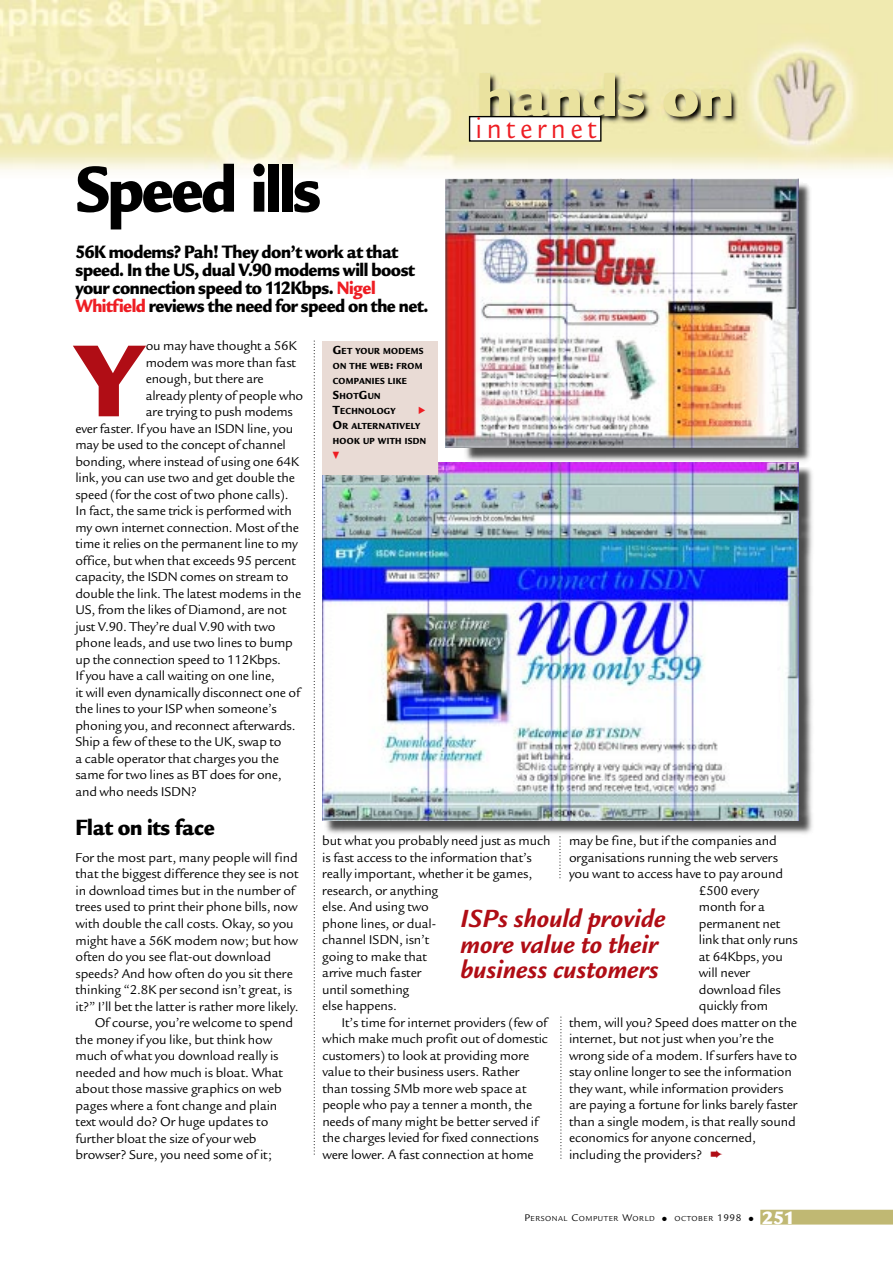
<style>
.page{position:relative;width:893px;height:1262px;background:#fff}
.page>*{position:absolute;margin:0;border:0;box-sizing:border-box;transform-origin:0 0}
.t1{font:900 111.3px "Legacy Sans";color:#b00d15}
.t2{font:900 70.5px "Legacy Sans";letter-spacing:-.045em;color:#000;scale:.88 1}
.t3{font:900 63px "Legacy Sans";letter-spacing:-.03em;color:#eae29f}
.t4{font:31.05px "Legacy Sans";letter-spacing:.16em;color:#ee1d23;scale:.9 1}
.t5{font:italic 700 27px/25.5px "Legacy Sans";color:#b00d15}
.t6{font:900 24px "Legacy Sans";letter-spacing:-.01em;color:#000;scale:.88 1}
.t7{font:900 19.5px/18px "Legacy Sans";letter-spacing:-.03em;color:#000;scale:.88 1}
.t8{font:900 19.5px "Legacy Sans";color:#fff}
.t9{font:14.25px "Faribole Fleches Br";color:#ee1d23;scale:.88 1}
.t10{font:13.8px/16.5px "Legacy Sans";letter-spacing:-.01em;color:#000}
.t11{font:900 9.6px/15px "Legacy Sans";letter-spacing:.035em;color:#000;scale:.88 1}
.t12{font:7.8px "Legacy Sans";letter-spacing:.07em;color:#000}
.s1{color:#ee1d23}
.s2{font-size:12.75px}
.s3{color:#b00d15}
.s4{font-size:10.5px}
</style>
<div class="page">
<img style="left:324px;top:467px;width:489px;height:370px">
<img style="left:464px;top:182px;width:346px;height:283px">
<div style="left:760px;top:1209px;width:132px;height:15px;background:#c0b873"></div>
<img style="left:322px;top:463px;width:476px;height:357px">
<div style="left:322px;top:341px;width:116px;height:133px;background:#e9dbd5"></div>
<img style="left:445px;top:178px;width:353px;height:269px">
<svg style="left:314px;top:341px;width:1px;height:814px"></svg>
<svg style="left:560px;top:1017px;width:1px;height:142px"></svg>
<svg style="left:559px;top:836px;width:1px;height:43px"></svg>
<img style="left:0;top:1px;width:892px;height:170px">
<div style="left:470px;top:117px;width:130px;height:23px;background:#fff"></div>
<div style="left:469px;top:116px;width:132px;height:26px;border:1px solid #000"></div>
<h2 class="t2" style="left:75px;top:164px;width:281px">Speed ills</h2>
<h3 class="t3" style="left:476px;top:73px;width:260px">hands on</h3>
<h3 class="t4" style="left:475px;top:117px;width:136px">internet</h3>
<h3 class="t7" style="left:75px;top:245px;width:402px">56K modems? Pah! They don’t work at that speed. In the US, dual V.90 modems will boost your connection speed to 112Kbps. <span class="s1">Nigel Whitfield</span> reviews the need for speed on the net.</h3>
<p class="t11" style="left:333px;top:344px;width:105px"><span class="s2">G</span>ET YOUR MODEMS<br>ON THE WEB<span class="s2">:</span> FROM<br>COMPANIES LIKE<br><span class="s2">S</span>HOT<span class="s2">G</span>UN<br><span class="s2">T</span>ECHNOLOGY</p>
<h1 class="t1" style="left:75px;top:341px;width:69px">Y</h1>
<p class="t10" style="left:146px;top:339px;width:152px">ou may have thought a 56K</p>
<p class="t10" style="left:146px;top:355px;width:152px">modem was more than fast</p>
<p class="t10" style="left:146px;top:372px;width:119px">enough, but there are</p>
<p class="t10" style="left:146px;top:388px;width:159px">already plenty of people who</p>
<p class="t10" style="left:146px;top:405px;width:149px">are trying to push modems</p>
<p class="t10" style="left:75px;top:421px;width:219px">ever faster. If you have an ISDN line, you</p>
<p class="t10" style="left:75px;top:438px;width:212px">may be used to the concept of channel</p>
<p class="t10" style="left:75px;top:454px;width:225px">bonding, where instead of using one 64K</p>
<p class="t10" style="left:75px;top:471px;width:221px">link, you can use two and get double the</p>
<p class="t10" style="left:75px;top:487px;width:215px">speed (for the cost of two phone calls).</p>
<p class="t10" style="left:75px;top:504px;width:218px">In fact, the same trick is performed with</p>
<p class="t10" style="left:75px;top:520px;width:225px">my own internet connection. Most of the</p>
<p class="t10" style="left:75px;top:537px;width:224px">time it relies on the permanent line to my</p>
<p class="t10" style="left:75px;top:553px;width:222px">office, but when that exceeds 95 percent</p>
<p class="t10" style="left:75px;top:570px;width:215px">capacity, the ISDN comes on stream to</p>
<p class="t10" style="left:75px;top:586px;width:227px">double the link. The latest modems in the</p>
<p class="t10" style="left:75px;top:603px;width:213px">US, from the likes of Diamond, are not</p>
<p class="t10" style="left:75px;top:619px;width:201px">just V.90. They’re dual V.90 with two</p>
<p class="t10" style="left:75px;top:636px;width:219px">phone leads, and use two lines to bump</p>
<p class="t10" style="left:75px;top:652px;width:207px">up the connection speed to 112Kbps.</p>
<p class="t10" style="left:75px;top:669px;width:201px">If you have a call waiting on one line,</p>
<p class="t10" style="left:75px;top:685px;width:226px">it will even dynamically disconnect one of</p>
<p class="t10" style="left:75px;top:702px;width:203px">the lines to your ISP when someone’s</p>
<p class="t10" style="left:75px;top:718px;width:221px">phoning you, and reconnect afterwards.</p>
<p class="t10" style="left:75px;top:735px;width:208px">Ship a few of these to the UK, swap to</p>
<p class="t10" style="left:75px;top:751px;width:205px">a cable operator that charges you the</p>
<p class="t10" style="left:75px;top:768px;width:208px">same for two lines as BT does for one,</p>
<p class="t10" style="left:75px;top:784px;width:123px">and who needs ISDN?</p>
<h3 class="t6" style="left:75px;top:818px;width:160px">Flat on its face</h3>
<p class="t10" style="left:75px;top:850px;width:224px">For the most part, many people will find</p>
<p class="t10" style="left:75px;top:867px;width:225px">that the biggest difference they see is not</p>
<p class="t10" style="left:75px;top:883px;width:221px">in download times but in the number of</p>
<p class="t10" style="left:75px;top:900px;width:223px">trees used to print their phone bills, now</p>
<p class="t10" style="left:75px;top:916px;width:220px">with double the call costs. Okay, so you</p>
<p class="t10" style="left:75px;top:933px;width:224px">might have a 56K modem now; but how</p>
<p class="t10" style="left:75px;top:949px;width:197px">often do you see flat-out download</p>
<p class="t10" style="left:75px;top:966px;width:219px">speeds? And how often do you sit there</p>
<p class="t10" style="left:75px;top:982px;width:218px">thinking “2.8K per second isn’t great, is</p>
<p class="t10" style="left:75px;top:999px;width:225px">it?” I’ll bet the latter is rather more likely.</p>
<p class="t10" style="left:95px;top:1015px;width:200px">Of course, you’re welcome to spend</p>
<p class="t10" style="left:75px;top:1032px;width:198px">the money if you like, but think how</p>
<p class="t10" style="left:75px;top:1048px;width:204px">much of what you download really is</p>
<p class="t10" style="left:75px;top:1065px;width:209px">needed and how much is bloat. What</p>
<p class="t10" style="left:75px;top:1081px;width:208px">about those massive graphics on web</p>
<p class="t10" style="left:75px;top:1098px;width:203px">pages where a font change and plain</p>
<p class="t10" style="left:75px;top:1114px;width:194px">text would do? Or huge updates to</p>
<p class="t10" style="left:76px;top:1131px;width:183px">further bloat the size of your web</p>
<p class="t10" style="left:76px;top:1147px;width:198px">browser? Sure, you need some of it;</p>
<p class="t9" style="left:418px;top:401px;width:9px">R</p>
<p class="t11" style="left:333px;top:419px;width:107px"><span class="s2">O</span>R ALTERNATIVELY<br>HOOK UP WITH ISDN</p>
<p class="t9" style="left:333px;top:446px;width:9px">P</p>
<p class="t10" style="left:569px;top:834px;width:209px">may be fine, but if the companies and</p>
<p class="t10" style="left:569px;top:850px;width:210px">organisations running the web servers</p>
<p class="t10" style="left:569px;top:867px;width:215px">you want to access have to pay around</p>
<p class="t10" style="left:698px;top:883px;width:62px">£500 every</p>
<p class="t10" style="left:698px;top:900px;width:68px">month for a</p>
<p class="t10" style="left:698px;top:916px;width:83px">permanent net</p>
<p class="t10" style="left:698px;top:933px;width:101px">link that only runs</p>
<p class="t10" style="left:698px;top:949px;width:85px">at 64Kbps, you</p>
<p class="t10" style="left:698px;top:966px;width:53px">will never</p>
<p class="t10" style="left:698px;top:982px;width:83px">download files</p>
<p class="t10" style="left:698px;top:999px;width:71px">quickly from</p>
<p class="t10" style="left:569px;top:1015px;width:229px">them, will you? Speed does matter on the</p>
<p class="t10" style="left:569px;top:1032px;width:206px">internet, but not just when you’re the</p>
<p class="t10" style="left:569px;top:1048px;width:229px">wrong side of a modem. If surfers have to</p>
<p class="t10" style="left:569px;top:1065px;width:224px">stay online longer to see the information</p>
<p class="t10" style="left:569px;top:1081px;width:216px">they want, while information providers</p>
<p class="t10" style="left:569px;top:1098px;width:230px">are paying a fortune for links barely faster</p>
<p class="t10" style="left:569px;top:1114px;width:228px">than a single modem, is that really sound</p>
<p class="t10" style="left:569px;top:1131px;width:188px">economics for anyone concerned,</p>
<p class="t10" style="left:569px;top:1147px;width:155px">including the providers? <span class="s3">➨</span></p>
<p class="t10" style="left:322px;top:834px;width:230px">but what you probably need just as much is fast access to the information that’s really important, whether it be games, research, or anything<br>else. And using two<br>phone lines, or dual-<br>channel ISDN, isn’t<br>going to make that<br>arrive much faster<br>until something<br>else happens.</p>
<p class="t10" style="left:322px;top:1015px;width:227px;text-indent:19px">It’s time for internet providers (few of which make much profit out of domestic customers) to look at providing more value to their business users. Rather than tossing 5Mb more web space at people who pay a tenner a month, the needs of many might be better served if the charges levied for fixed connections were lower. A fast connection at home</p>
<h3 class="t5" style="left:460px;top:909px;width:206px">ISPs should provide more value to their business customers</h3>
<p class="t12" style="left:524px;top:1215px;width:231px"><span class="s4">P</span>ERSONAL <span class="s4">C</span>OMPUTER <span class="s4">W</span>ORLD ● OCTOBER <span class="s4">1998</span> ●</p>
<h3 class="t8" style="left:762px;top:1211px;width:34px">251</h3>
</div>
